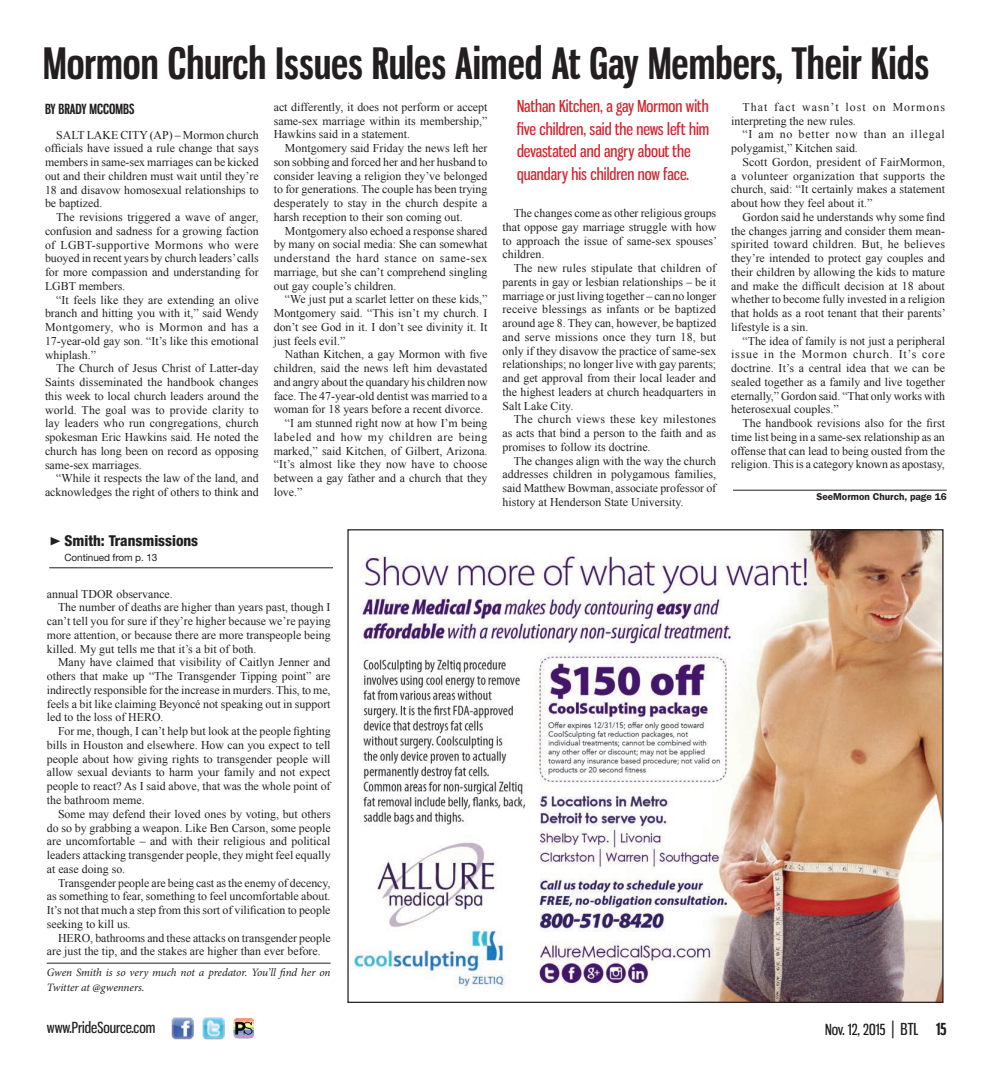
<style>
.page{position:relative;width:990px;height:1080px;background:#fff}
.page>*{position:absolute;margin:0;border:0;box-sizing:border-box;transform-origin:0 0}
.Headline_1_-_Large{font:700 42.5px "Gnuolane Rg";color:#231f20}
.Pull_Quote_W_O_Quote{font:16.25px/22.5px "Gnuolane Rg";color:#d1232a}
.t1{font:15px "Gnuolane Rg";color:#231f20}
.Happening_Jump_Head{font:800 condensed 15px "Helvetica Neue";color:#231f20}
.ByLine_New{font:700 13.75px "Gnuolane Rg";color:#231f20}
.Body_Copy{font:11.88px/13.8px "Times New Roman";color:#231f20;text-align:justify}
.Body_Copy-2{font:11.88px/13.8px "Times New Roman";letter-spacing:.065em;color:#231f20}
.Body_Copy-3{font:11.88px/13.8px "Times New Roman";letter-spacing:.04em;color:#231f20}
.Tag_Line{font:italic 11.25px/15px "Minion Pro";letter-spacing:-.005em;color:#231f20}
.Continued_on{font:600 10px "Franklin Gothic";color:#231f20}
.Continued_from{font:10px "Helvetica Neue";letter-spacing:-.01em;color:#231f20}
.s1{font-family:"Zeal";font-weight:400;font-stretch:normal;font-size:12.5px}
.s2{font-size:17.5px}
.s3{font-size:16.25px}
.s4{font-weight:700;font-size:16.25px}
</style>
<div class="page">
<img style="left:203px;top:1018px;width:21px;height:22px">
<img style="left:172px;top:1018px;width:21px;height:22px">
<hr style="left:233px;top:1018px;width:21px;height:3px;background:#f69a7a">
<hr style="left:233px;top:1021px;width:21px;height:3px;background:#fdc88a">
<hr style="left:233px;top:1024px;width:21px;height:3px;background:#f6f3a2">
<hr style="left:233px;top:1027px;width:21px;height:3px;background:#b7d99b">
<hr style="left:233px;top:1030px;width:21px;height:3px;background:#868fc4">
<hr style="left:233px;top:1033px;width:21px;height:3px;background:#8fafd8">
<hr style="left:233px;top:1036px;width:21px;height:3px;background:#bb9cc9">
<svg style="left:235px;top:1022px;width:17px;height:13px"></svg>
<hr style="left:47px;top:963px;width:284px;height:1px;background:#231f20">
<hr style="left:49px;top:567px;width:284px;height:1px;background:#231f20">
<img style="left:353px;top:531px;width:589px;height:470px">
<hr style="left:733px;top:490px;width:214px;height:1px;background:#231f20">
<p class="Headline_1_-_Large" style="left:43px;top:37px;width:888px">Mormon Church Issues Rules Aimed At Gay Members, Their Kids</p>
<p class="ByLine_New" style="left:45px;top:100px;width:91px">BY BRADY MCCOMBS</p>
<p class="Body_Copy" style="left:45px;top:128px;width:215px;text-indent:11px">SALT LAKE CITY (AP) – Mormon church officials have issued a rule change that says members in same-sex marriages can be kicked out and their children must wait until they’re 18 and disavow homosexual relationships to be baptized.</p>
<p class="Body_Copy" style="left:45px;top:210px;width:215px;text-indent:11px">The revisions triggered a wave of anger, confusion and sadness for a growing faction of LGBT-supportive Mormons who were buoyed in recent years by church leaders’ calls for more compassion and understanding for LGBT members.</p>
<p class="Body_Copy" style="left:45px;top:293px;width:215px;text-indent:11px">“It feels like they are extending an olive branch and hitting you with it,” said Wendy Montgomery, who is Mormon and has a 17-year-old gay son. “It’s like this emotional whiplash.”</p>
<p class="Body_Copy" style="left:45px;top:361px;width:215px;text-indent:11px">The Church of Jesus Christ of Latter-day Saints disseminated the handbook changes this week to local church leaders around the world. The goal was to provide clarity to lay leaders who run congregations, church spokesman Eric Hawkins said. He noted the church has long been on record as opposing same-sex marriages.</p>
<p class="Body_Copy" style="left:45px;top:471px;width:215px;text-align:right">“While it respects the law of the land, and acknowledges the right of others to think and</p>
<p class="Pull_Quote_W_O_Quote" style="left:517px;top:95px;width:194px">Nathan Kitchen, a gay Mormon with five children, said the news left him devastated and angry about the quandary his children now face.</p>
<p class="Body_Copy" style="left:274px;top:100px;width:215px">act differently, it does not perform or accept same-sex marriage within its membership,” Hawkins said in a statement.</p>
<p class="Body_Copy" style="left:274px;top:141px;width:215px;text-indent:11px">Montgomery said Friday the news left her son sobbing and forced her and her husband to consider leaving a religion they’ve belonged to for generations. The couple has been trying desperately to stay in the church despite a harsh reception to their son coming out.</p>
<p class="Body_Copy" style="left:274px;top:224px;width:215px;text-indent:11px">Montgomery also echoed a response shared by many on social media: She can somewhat understand the hard stance on same-sex marriage, but she can’t comprehend singling out gay couple’s children.</p>
<p class="Body_Copy" style="left:274px;top:292px;width:215px;text-indent:11px">“We just put a scarlet letter on these kids,” Montgomery said. “This isn’t my church. I don’t see God in it. I don’t see divinity it. It just feels evil.”</p>
<p class="Body_Copy" style="left:274px;top:347px;width:215px;text-indent:11px">Nathan Kitchen, a gay Mormon with five children, said the news left him devastated and angry about the quandary his children now face. The 47-year-old dentist was married to a woman for 18 years before a recent divorce.</p>
<p class="Body_Copy" style="left:274px;top:416px;width:215px;text-indent:11px">“I am stunned right now at how I’m being labeled and how my children are being marked,” said Kitchen, of Gilbert, Arizona. “It’s almost like they now have to choose between a gay father and a church that they love.”</p>
<p class="Body_Copy-3" style="left:731px;top:100px;width:215px;text-indent:11px">That fact wasn’t lost on Mormons interpreting the new rules.</p>
<p class="Body_Copy-2" style="left:731px;top:127px;width:215px;text-indent:11px">“I am no better now than an illegal polygamist,” Kitchen said.</p>
<p class="Body_Copy" style="left:731px;top:155px;width:215px;text-indent:11px">Scott Gordon, president of FairMormon, a volunteer organization that supports the church, said: “It certainly makes a statement about how they feel about it.”</p>
<p class="Body_Copy" style="left:731px;top:210px;width:216px;text-indent:11px">Gordon said he understands why some find the changes jarring and consider them mean&shy;spirited toward children. But, he believes they’re intended to protect gay couples and their children by allowing the kids to mature and make the difficult decision at 18 about whether to become fully invested in a religion that holds as a root tenant that their parents’ lifestyle is a sin.</p>
<p class="Body_Copy" style="left:731px;top:334px;width:215px;text-indent:11px">“The idea of family is not just a peripheral issue in the Mormon church. It’s core doctrine. It’s a central idea that we can be sealed together as a family and live together eternally,” Gordon said. “That only works with heterosexual couples.”</p>
<p class="Body_Copy" style="left:731px;top:416px;width:215px;text-indent:11px">The handbook revisions also for the first time list being in a same-sex relationship as an offense that can lead to being ousted from the religion. This is a category known as apostasy,</p>
<p class="Continued_on" style="left:816px;top:490px;width:132px">SeeMormon Church, page 16</p>
<p class="Body_Copy" style="left:503px;top:206px;width:216px;text-indent:11px">The changes come as other religious groups that oppose gay marriage struggle with how to approach the issue of same-sex spouses’ children.</p>
<p class="Body_Copy" style="left:503px;top:261px;width:215px;text-indent:11px">The new rules stipulate that children of parents in gay or lesbian relationships – be it marriage or just living together – can no longer receive blessings as infants or be baptized around age 8. They can, however, be baptized and serve missions once they turn 18, but only if they disavow the practice of same-sex relationships; no longer live with gay parents; and get approval from their local leader and the highest leaders at church headquarters in Salt Lake City.</p>
<p class="Body_Copy" style="left:503px;top:412px;width:215px;text-indent:11px">The church views these key milestones as acts that bind a person to the faith and as promises to follow its doctrine.</p>
<p class="Body_Copy" style="left:503px;top:454px;width:215px;text-indent:11px">The changes align with the way the church addresses children in polygamous families, said Matthew Bowman, associate professor of history at Henderson State University.</p>
<p class="Happening_Jump_Head" style="left:49px;top:531px;width:151px"><span class="s1">®</span> Smith: Transmissions</p>
<p class="Continued_from" style="left:64px;top:551px;width:94px">Continued from p. 13</p>
<p class="Body_Copy" style="left:47px;top:587px;width:128px">annual TDOR observance.</p>
<p class="Body_Copy" style="left:47px;top:600px;width:285px;text-indent:11px">The number of deaths are higher than years past, though I can’t tell you for sure if they’re higher because we’re paying more attention, or because there are more transpeople being killed. My gut tells me that it’s a bit of both.</p>
<p class="Body_Copy" style="left:47px;top:655px;width:285px;text-indent:11px">Many have claimed that visibility of Caitlyn Jenner and others that make up “The Transgender Tipping point” are indirectly responsible for the increase in murders. This, to me, feels a bit like claiming Beyoncé not speaking out in support led to the loss of HERO.</p>
<p class="Body_Copy" style="left:47px;top:724px;width:285px;text-indent:11px">For me, though, I can’t help but look at the people fighting bills in Houston and elsewhere. How can you expect to tell people about how giving rights to transgender people will allow sexual deviants to harm your family and not expect people to react? As I said above, that was the whole point of the bathroom meme.</p>
<p class="Body_Copy" style="left:47px;top:807px;width:285px;text-indent:11px">Some may defend their loved ones by voting, but others do so by grabbing a weapon. Like Ben Carson, some people are uncomfortable – and with their religious and political leaders attacking transgender people, they might feel equally at ease doing so.</p>
<p class="Body_Copy" style="left:47px;top:875px;width:285px;text-indent:11px">Transgender people are being cast as the enemy of decency, as something to fear, something to feel uncomfortable about.<br>It’s not that much a step from this sort of vilification to people seeking to kill us.</p>
<p class="Body_Copy" style="left:47px;top:930px;width:285px;text-indent:11px">HERO, bathrooms and these attacks on transgender people are just the tip, and the stakes are higher than ever before.</p>
<p class="Tag_Line" style="left:47px;top:965px;width:285px">Gwen Smith is so very much not a predator. You’ll find her on<br>Twitter at @gwenners.</p>
<p class="t1" style="left:47px;top:1019px;width:110px">www.PrideSource.com</p>
<p class="t1" style="left:825px;top:1021px;width:123px">Nov. 12, 2015 <span class="s2">|</span> <span class="s3">BTL</span> <span class="s4">15</span></p>
</div>
